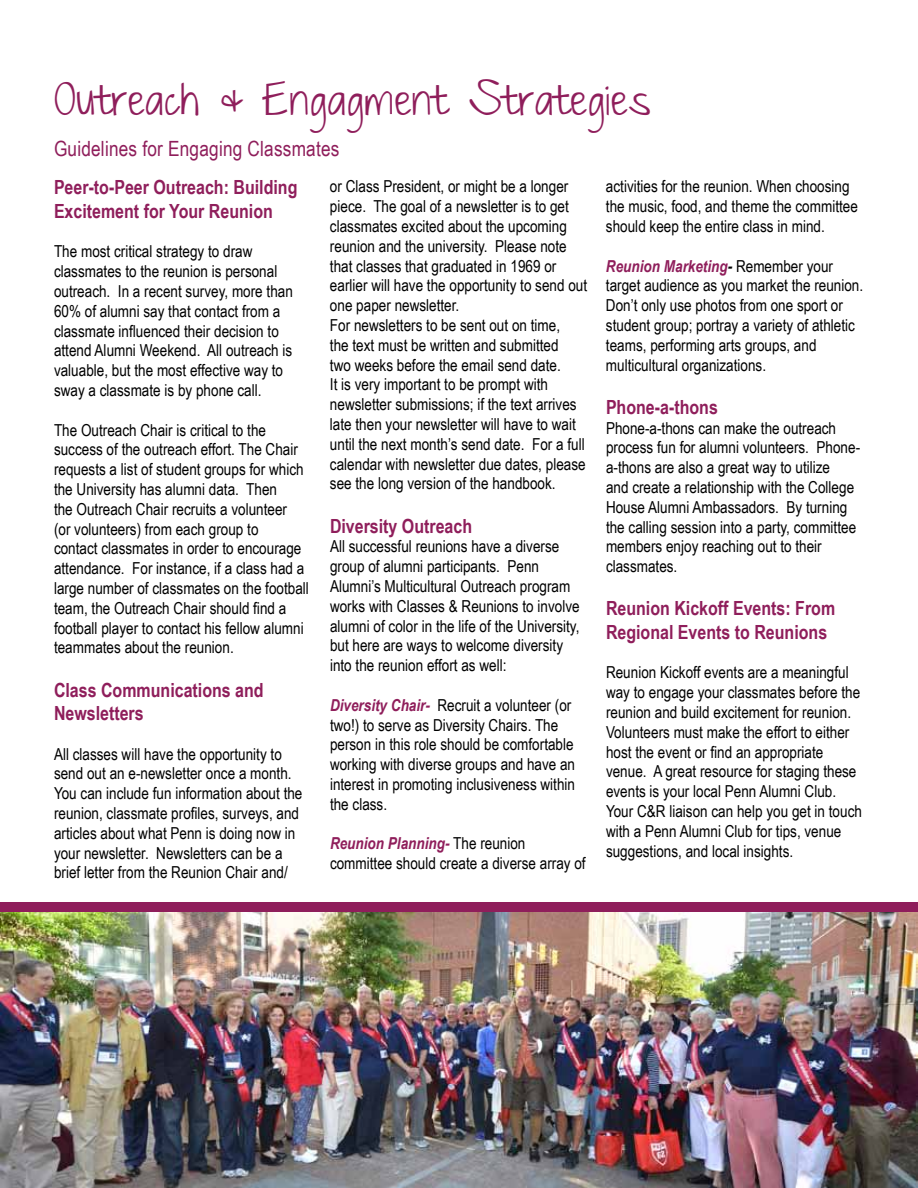
<style>
.page{position:relative;width:918px;height:1188px;background:#fff}
.page>*{position:absolute;margin:0;border:0;box-sizing:border-box;transform-origin:0 0}
.t1{font:40.5px "Just The Way You Are";color:#8f1e5b}
.t2{font:21px "Arial Narrow";letter-spacing:.01em;color:#8f1e5b}
.t3{font:700 19.5px/23.4px "Arial Narrow";color:#8f1e5b}
.t4{font:16.5px/19.8px "Arial Narrow";color:#000}
.s1{font-weight:700;font-style:italic;color:#8f1e5b}
.s2{font-weight:700;font-style:italic}
</style>
<div class="page">
<div style="left:0;top:902px;width:918px;height:11px;background:#8f1e5b"></div>
<img style="left:0;top:913px;width:918px;height:275px">
<h1 class="t1" style="left:54px;top:77px;width:599px">Outreach &amp; Engagment Strategies</h1>
<p class="t2" style="left:54px;top:133px;width:287px">Guidelines for Engaging Classmates</p>
<p class="t3" style="left:54px;top:175px;width:245px">Peer-to-Peer Outreach: Building<br>Excitement for Your Reunion</p>
<p class="t4" style="left:54px;top:241px;width:240px">The most critical strategy to draw classmates to the reunion is personal outreach. In a recent survey, more than 60% of alumni say that contact from a classmate influenced their decision to attend Alumni Weekend. All outreach is valuable, but the most effective way to sway a classmate is by phone call.</p>
<p class="t4" style="left:54px;top:419px;width:256px">The Outreach Chair is critical to the success of the outreach effort. The Chair requests a list of student groups for which the University has alumni data. Then<br>the Outreach Chair recruits a volunteer<br>(or volunteers) from each group to<br>contact classmates in order to encourage attendance. For instance, if a class had a large number of classmates on the football team, the Outreach Chair should find a football player to contact his fellow alumni teammates about the reunion.</p>
<p class="t3" style="left:54px;top:677px;width:211px">Class Communications and<br>Newsletters</p>
<p class="t4" style="left:54px;top:743px;width:250px">All classes will have the opportunity to send out an e-newsletter once a month.<br>You can include fun information about the reunion, classmate profiles, surveys, and articles about what Penn is doing now in your newsletter. Newsletters can be a brief letter from the Reunion Chair and/</p>
<p class="t4" style="left:330px;top:176px;width:259px">or Class President, or might be a longer piece. The goal of a newsletter is to get classmates excited about the upcoming reunion and the university. Please note that classes that graduated in 1969 or earlier will have the opportunity to send out one paper newsletter.<br>For newsletters to be sent out on time,<br>the text must be written and submitted<br>two weeks before the email send date.<br>It is very important to be prompt with newsletter submissions; if the text arrives late then your newsletter will have to wait until the next month’s send date. For a full calendar with newsletter due dates, please see the long version of the handbook.</p>
<p class="t3" style="left:330px;top:513px;width:144px">Diversity Outreach</p>
<p class="t4" style="left:330px;top:536px;width:251px">All successful reunions have a diverse group of alumni participants. Penn Alumni’s Multicultural Outreach program works with Classes &amp; Reunions to involve alumni of color in the life of the University, but here are ways to welcome diversity into the reunion effort as well:</p>
<p class="t4" style="left:330px;top:694px;width:247px"><span class="s1">Diversity Chair-</span> Recruit a volunteer (or two!) to serve as Diversity Chairs. The person in this role should be comfortable working with diverse groups and have an interest in promoting inclusiveness within the class.</p>
<p class="t4" style="left:330px;top:833px;width:257px"><span class="s1">Reunion Planning-</span> The reunion committee should create a diverse array of</p>
<p class="t4" style="left:606px;top:176px;width:253px">activities for the reunion. When choosing the music, food, and theme the committee should keep the entire class in mind.</p>
<p class="t4" style="left:606px;top:255px;width:259px"><span class="s1">Reunion Marketing</span><span class="s2">-</span> Remember your target audience as you market the reunion.<br>Don’t only use photos from one sport or student group; portray a variety of athletic teams, performing arts groups, and multicultural organizations.</p>
<p class="t3" style="left:606px;top:394px;width:113px">Phone-a-thons</p>
<p class="t4" style="left:606px;top:417px;width:256px">Phone-a-thons can make the outreach process fun for alumni volunteers. Phone&shy;a-thons are also a great way to utilize<br>and create a relationship with the College House Alumni Ambassadors. By turning the calling session into a party, committee members enjoy reaching out to their classmates.</p>
<p class="t3" style="left:606px;top:596px;width:231px">Reunion Kickoff Events: From<br>Regional Events to Reunions</p>
<p class="t4" style="left:606px;top:662px;width:257px">Reunion Kickoff events are a meaningful way to engage your classmates before the reunion and build excitement for reunion.<br>Volunteers must make the effort to either host the event or find an appropriate venue. A great resource for staging these events is your local Penn Alumni Club.<br>Your C&amp;R liaison can help you get in touch with a Penn Alumni Club for tips, venue suggestions, and local insights.</p>
</div>
